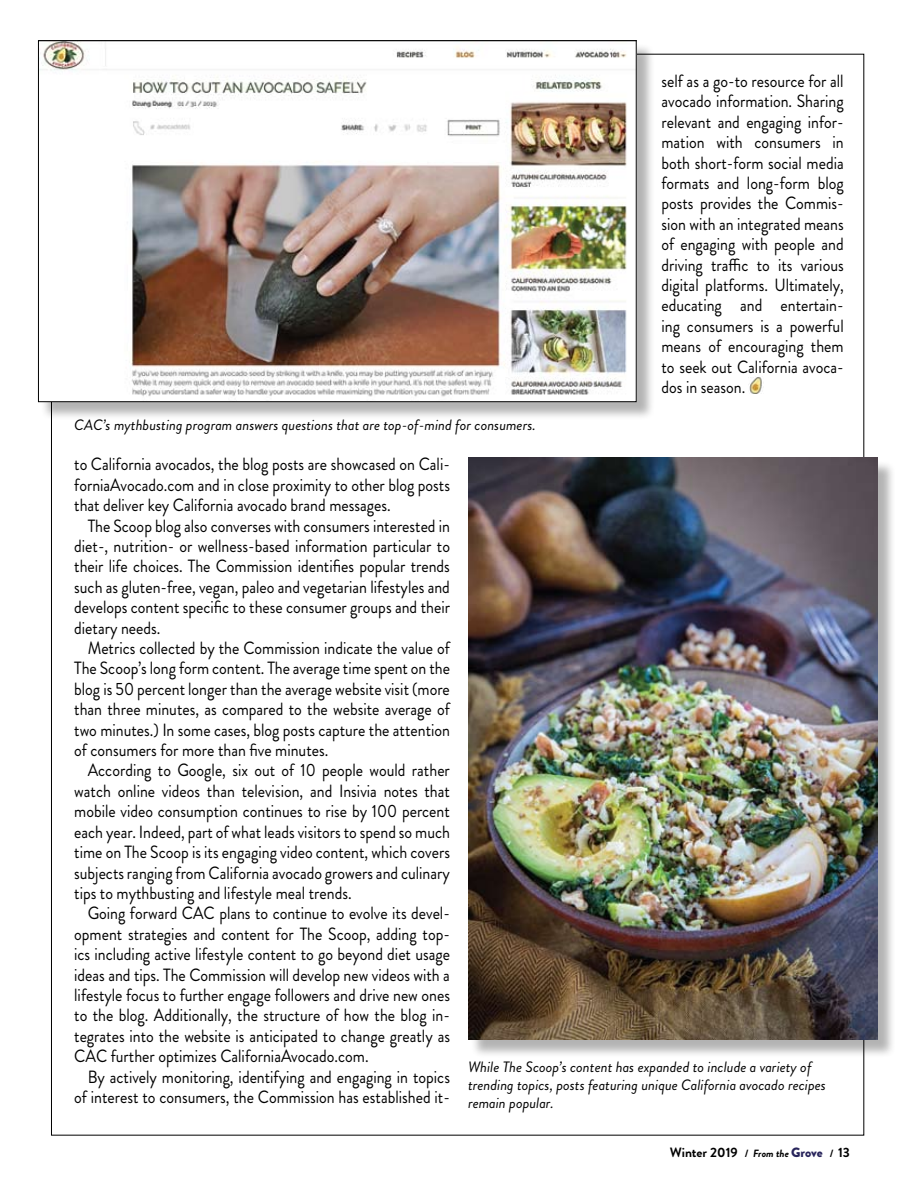
<style>
.page{position:relative;width:918px;height:1188px;background:#fff}
.page>*{position:absolute;margin:0;border:0;box-sizing:border-box;transform-origin:0 0}
.t1{font:17.7px/20.4px "Brandon Grotesque";color:#000;text-align:justify;scale:.9 1}
.t2{font:italic 15px/18px "Brandon Grotesque";color:#000}
.t3{font:700 13.5px "Brandon Grotesque";color:#000}
.s1{font-size:10.5px}
.s2{font-style:italic;font-size:10.5px}
.s3{font-weight:900;color:#28245b}
</style>
<div class="page">
<div style="left:470px;top:460px;width:432px;height:605px;background:#000;opacity:.3"></div>
<img style="left:468px;top:458px;width:410px;height:581px">
<div style="left:41px;top:43px;width:620px;height:384px;background:#000;opacity:.3"></div>
<img style="left:40px;top:42px;width:594px;height:358px">
<img style="left:748px;top:377px;width:14px;height:17px">
<p class="t2" style="left:74px;top:416px;width:463px">CAC’s mythbusting program answers questions that are top-of-mind for consumers.</p>
<p class="t1" style="left:661px;top:71px;width:204px">self as a go-to resource for all avocado information. Sharing relevant and engaging infor&shy;mation with consumers in both short-form social media formats and long-form blog posts provides the Commis&shy;sion with an integrated means of engaging with people and driving traffic to its various digital platforms. Ultimately, educating and entertain&shy;ing consumers is a powerful means of encouraging them to seek out California avoca&shy;dos in season.</p>
<p class="t1" style="left:74px;top:454px;width:419px">to California avocados, the blog posts are showcased on Cali&shy;forniaAvocado.com and in close proximity to other blog posts that deliver key California avocado brand messages.</p>
<p class="t1" style="left:74px;top:516px;width:419px;text-indent:13px">The Scoop blog also converses with consumers interested in diet-, nutrition- or wellness-based information particular to their life choices. The Commission identifies popular trends such as gluten-free, vegan, paleo and vegetarian lifestyles and develops content specific to these consumer groups and their dietary needs.</p>
<p class="t1" style="left:74px;top:638px;width:419px;text-indent:13px">Metrics collected by the Commission indicate the value of The Scoop’s long form content. The average time spent on the blog is 50 percent longer than the average website visit (more than three minutes, as compared to the website average of two minutes.) In some cases, blog posts capture the attention of consumers for more than five minutes.</p>
<p class="t1" style="left:74px;top:760px;width:419px;text-indent:13px">According to Google, six out of 10 people would rather watch online videos than television, and Insivia notes that mobile video consumption continues to rise by 100 percent each year. Indeed, part of what leads visitors to spend so much time on The Scoop is its engaging video content, which covers subjects ranging from California avocado growers and culinary tips to mythbusting and lifestyle meal trends.</p>
<p class="t1" style="left:74px;top:903px;width:419px;text-indent:13px">Going forward CAC plans to continue to evolve its devel&shy;opment strategies and content for The Scoop, adding top&shy;ics including active lifestyle content to go beyond diet usage ideas and tips. The Commission will develop new videos with a lifestyle focus to further engage followers and drive new ones to the blog. Additionally, the structure of how the blog in&shy;tegrates into the website is anticipated to change greatly as CAC further optimizes CaliforniaAvocado.com.</p>
<p class="t1" style="left:74px;top:1067px;width:419px;text-align:right">By actively monitoring, identifying and engaging in topics of interest to consumers, the Commission has established it-</p>
<p class="t2" style="left:468px;top:1058px;width:359px">While The Scoop’s content has expanded to include a variety of trending topics, posts featuring unique California avocado recipes remain popular.</p>
<p class="t3" style="left:670px;top:1143px;width:182px">Winter 2019 <span class="s1">/</span> <span class="s2">From the</span> <span class="s3">Grove</span> <span class="s1">/</span> 13</p>
</div>
